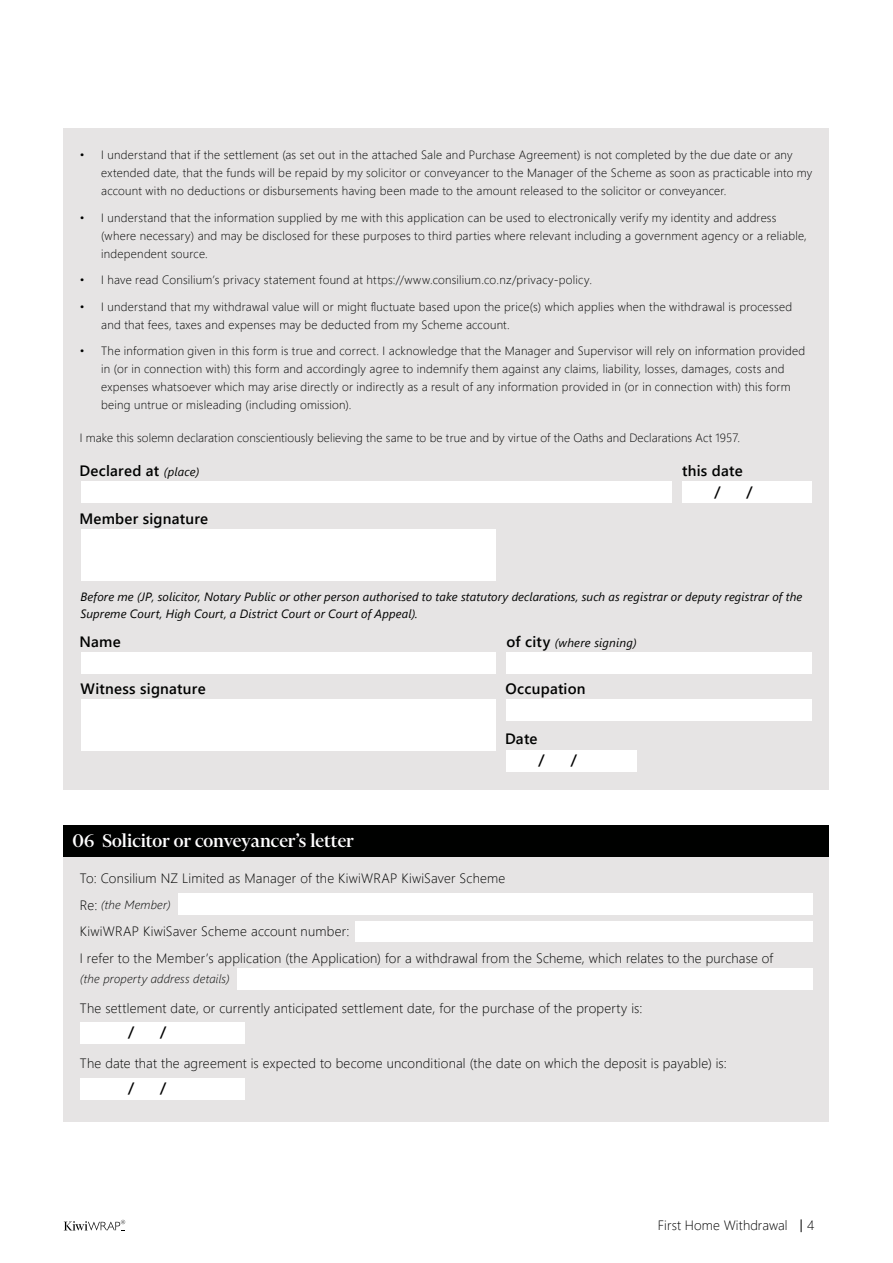
<style>
.page{position:relative;width:893px;height:1263px;background:#fff}
.page>*{position:absolute;margin:0;border:0;box-sizing:border-box;transform-origin:0 0}
.t1{font:500 21px "Financier Display";letter-spacing:-.005em;color:#fff}
.t2{font:600 15px/20.7px "Segoe UI";letter-spacing:.015em;color:#000100}
.t3{font:300 13.5px/26.5px "Segoe UI";letter-spacing:.015em;color:#000100}
.t4{font:300 12px/18px "Segoe UI";letter-spacing:.02em;color:#000100}
.t5{font:italic 12px/16.5px "Segoe UI";letter-spacing:.01em;color:#000100}
.t6{font:italic 300 12px "Segoe UI";letter-spacing:.02em;color:#000100}
.s1{font-weight:400;font-style:italic;font-size:12px}
.s2{font-weight:600;font-style:normal;font-size:15px}
</style>
<div class="page">
<svg style="left:801px;top:1219px;width:1px;height:13px"></svg>
<svg style="left:64px;top:1220px;width:61px;height:11px"></svg>
<div style="left:64px;top:128px;width:765px;height:661px;background:#e6e4e4"></div>
<div style="left:81px;top:481px;width:591px;height:21px;background:#fff"></div>
<div style="left:81px;top:529px;width:415px;height:51px;background:#fff"></div>
<div style="left:81px;top:652px;width:415px;height:21px;background:#fff"></div>
<div style="left:682px;top:481px;width:130px;height:21px;background:#fff"></div>
<div style="left:506px;top:652px;width:306px;height:21px;background:#fff"></div>
<div style="left:506px;top:699px;width:306px;height:21px;background:#fff"></div>
<div style="left:81px;top:699px;width:415px;height:51px;background:#fff"></div>
<div style="left:506px;top:751px;width:130px;height:21px;background:#fff"></div>
<div style="left:64px;top:826px;width:765px;height:295px;background:#e6e4e4"></div>
<div style="left:64px;top:825px;width:765px;height:31px;background:#000100"></div>
<div style="left:179px;top:894px;width:634px;height:21px;background:#fff"></div>
<div style="left:237px;top:969px;width:575px;height:21px;background:#fff"></div>
<div style="left:80px;top:1078px;width:165px;height:21px;background:#fff"></div>
<div style="left:80px;top:1022px;width:165px;height:22px;background:#fff"></div>
<div style="left:356px;top:921px;width:457px;height:21px;background:#fff"></div>
<p class="t4" style="left:101px;top:145px;width:713px;text-indent:-21px">• I understand that if the settlement (as set out in the attached Sale and Purchase Agreement) is not completed by the due date or any extended date, that the funds will be repaid by my solicitor or conveyancer to the Manager of the Scheme as soon as practicable into my account with no deductions or disbursements having been made to the amount released to the solicitor or conveyancer.</p>
<p class="t4" style="left:101px;top:207px;width:707px;text-indent:-21px">• I understand that the information supplied by me with this application can be used to electronically verify my identity and address (where necessary) and may be disclosed for these purposes to third parties where relevant including a government agency or a reliable, independent source.</p>
<p class="t4" style="left:80px;top:270px;width:514px">• I have read Consilium’s privacy statement found at https://www.consilium.co.nz/privacy-policy.</p>
<p class="t4" style="left:101px;top:296px;width:692px;text-indent:-21px">• I understand that my withdrawal value will or might fluctuate based upon the price(s) which applies when the withdrawal is processed and that fees, taxes and expenses may be deducted from my Scheme account.</p>
<p class="t4" style="left:101px;top:341px;width:705px;text-indent:-21px">• The information given in this form is true and correct. I acknowledge that the Manager and Supervisor will rely on information provided in (or in connection with) this form and accordingly agree to indemnify them against any claims, liability, losses, damages, costs and expenses whatsoever which may arise directly or indirectly as a result of any information provided in (or in connection with) this form being untrue or misleading (including omission).</p>
<p class="t4" style="left:80px;top:427px;width:662px">I make this solemn declaration conscientiously believing the same to be true and by virtue of the Oaths and Declarations Act 1957.</p>
<p class="t2" style="left:79px;top:459px;width:122px">Declared at <span class="s1">(place)</span></p>
<p class="t2" style="left:79px;top:507px;width:130px">Member signature</p>
<p class="t2" style="left:715px;top:459px;width:30px;text-indent:-32px">this date /</p>
<p class="t2" style="left:747px;top:480px;width:8px">/</p>
<p class="t5" style="left:80px;top:587px;width:723px">Before me (JP, solicitor, Notary Public or other person authorised to take statutory declarations, such as registrar or deputy registrar of the<br>Supreme Court, High Court, a District Court or Court of Appeal).</p>
<p class="t2" style="left:79px;top:630px;width:43px">Name</p>
<p class="t5" style="left:506px;top:632px;width:132px"><span class="s2">of city</span> (where signing)</p>
<p class="t2" style="left:81px;top:677px;width:127px">Witness signature</p>
<p class="t2" style="left:506px;top:677px;width:82px">Occupation</p>
<p class="t2" style="left:505px;top:727px;width:34px">Date</p>
<p class="t2" style="left:539px;top:748px;width:8px">/</p>
<p class="t2" style="left:571px;top:748px;width:8px">/</p>
<h1 class="t1" style="left:72px;top:829px;width:283px">06 Solicitor or conveyancer’s letter</h1>
<p class="t3" style="left:80px;top:864px;width:695px">To: Consilium NZ Limited as Manager of the KiwiWRAP KiwiSaver Scheme<br>Re:<br>KiwiWRAP KiwiSaver Scheme account number:<br>I refer to the Member’s application (the Application) for a withdrawal from the Scheme, which relates to the purchase of</p>
<p class="t3" style="left:80px;top:993px;width:564px">The settlement date, or currently anticipated settlement date, for the purchase of the property is:</p>
<p class="t6" style="left:101px;top:894px;width:71px">(the Member)</p>
<p class="t6" style="left:80px;top:967px;width:151px">(the property address details)</p>
<p class="t2" style="left:128px;top:1020px;width:8px">/</p>
<p class="t2" style="left:160px;top:1020px;width:8px">/</p>
<p class="t3" style="left:80px;top:1049px;width:648px">The date that the agreement is expected to become unconditional (the date on which the deposit is payable) is:</p>
<p class="t2" style="left:128px;top:1076px;width:8px">/</p>
<p class="t2" style="left:160px;top:1076px;width:8px">/</p>
<p class="t3" style="left:658px;top:1211px;width:131px">First Home Withdrawal</p>
<p class="t3" style="left:807px;top:1211px;width:9px">4</p>
</div>
